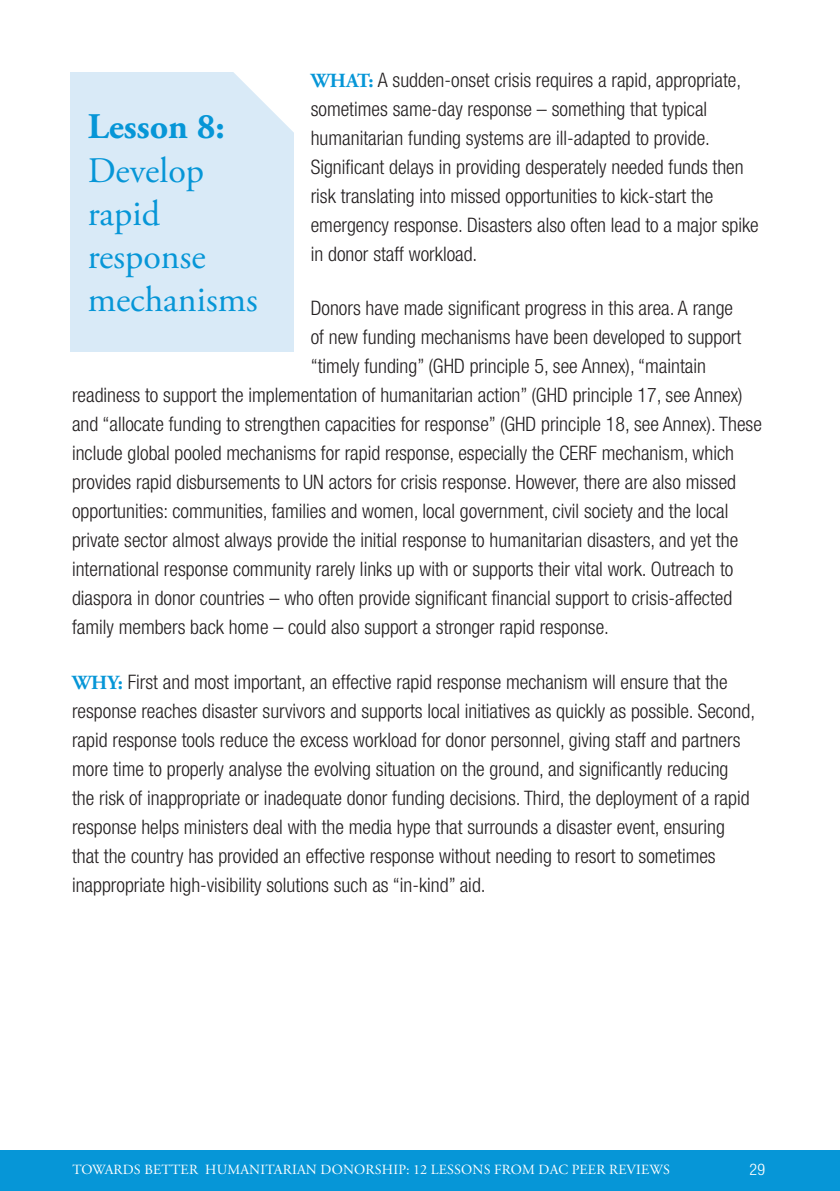
<style>
.page{position:relative;width:840px;height:1191px;background:#fff}
.page>*{position:absolute;margin:0;border:0;box-sizing:border-box;transform-origin:0 0}
.subhead{font:36px/43.2px "Adobe Garamond Pro";color:#0696d7}
.BODY_copy{font:300 condensed 20px/29px "Helvetica Neue LT Std";color:#231f20}
.t1{font:300 condensed 16px "Helvetica Neue LT Std";color:#fff}
.t2{font:14px "Adobe Garamond Pro";letter-spacing:.015em;color:#fff}
.s1{font-family:"Adobe Garamond Pro";font-weight:700;font-stretch:normal;color:#0696d7}
.s2{font-weight:700}
</style>
<div class="page">
<hr style="left:0;top:1150px;width:2px;height:41px;background:#0696d7">
<div style="left:1px;top:1150px;width:838px;height:41px;background:#0696d7"></div>
<div style="left:71px;top:72px;width:222px;height:279px;background:#d9eaf7"></div>
<svg style="left:234px;top:72px;width:60px;height:72px"></svg>
<p class="BODY_copy" style="left:310px;top:65px;width:449px"><span class="s1">WHAT:</span> A sudden-onset crisis requires a rapid, appropriate, sometimes same-day response – something that typical humanitarian funding systems are ill-adapted to provide.<br>Significant delays in providing desperately needed funds then risk translating into missed opportunities to kick-start the emergency response. Disasters also often lead to a major spike in donor staff workload.</p>
<p class="BODY_copy" style="left:310px;top:293px;width:423px">Donors have made significant progress in this area. A range</p>
<p class="BODY_copy" style="left:310px;top:322px;width:432px">of new funding mechanisms have been developed to support</p>
<p class="BODY_copy" style="left:310px;top:351px;width:396px">“timely funding” (GHD principle 5, see Annex), “maintain</p>
<p class="BODY_copy" style="left:72px;top:380px;width:671px">readiness to support the implementation of humanitarian action” (GHD principle 17, see Annex)</p>
<p class="BODY_copy" style="left:72px;top:409px;width:691px">and “allocate funding to strengthen capacities for response” (GHD principle 18, see Annex). These</p>
<p class="BODY_copy" style="left:72px;top:438px;width:663px">include global pooled mechanisms for rapid response, especially the CERF mechanism, which</p>
<p class="BODY_copy" style="left:72px;top:467px;width:665px">provides rapid disbursements to UN actors for crisis response. However, there are also missed</p>
<p class="BODY_copy" style="left:72px;top:496px;width:657px">opportunities: communities, families and women, local government, civil society and the local</p>
<p class="BODY_copy" style="left:72px;top:525px;width:667px">private sector almost always provide the initial response to humanitarian disasters, and yet the</p>
<p class="BODY_copy" style="left:72px;top:554px;width:662px">international response community rarely links up with or supports their vital work. Outreach to</p>
<p class="BODY_copy" style="left:72px;top:583px;width:661px">diaspora in donor countries – who often provide significant financial support to crisis-affected</p>
<p class="BODY_copy" style="left:72px;top:612px;width:538px">family members back home – could also support a stronger rapid response.</p>
<p class="BODY_copy" style="left:72px;top:667px;width:684px"><span class="s1">WHY:</span> First and most important, an effective rapid response mechanism will ensure that the response reaches disaster survivors and supports local initiatives as quickly as possible. Second, rapid response tools reduce the excess workload for donor personnel, giving staff and partners more time to properly analyse the evolving situation on the ground, and significantly reducing the risk of inappropriate or inadequate donor funding decisions. Third, the deployment of a rapid response helps ministers deal with the media hype that surrounds a disaster event, ensuring that the country has provided an effective response without needing to resort to sometimes inappropriate high-visibility solutions such as “in-kind” aid.</p>
<p class="subhead" style="left:88px;top:107px;width:171px"><span class="s2">Lesson 8:<br></span>Develop rapid response mechanisms</p>
<p class="t2" style="left:72px;top:1161px;width:598px">TOWARDS BETTER HUMANITARIAN DONORSHIP: 12 LESSONS FROM DAC PEER REVIEWS</p>
<p class="t1" style="left:749px;top:1159px;width:17px">29</p>
</div>
